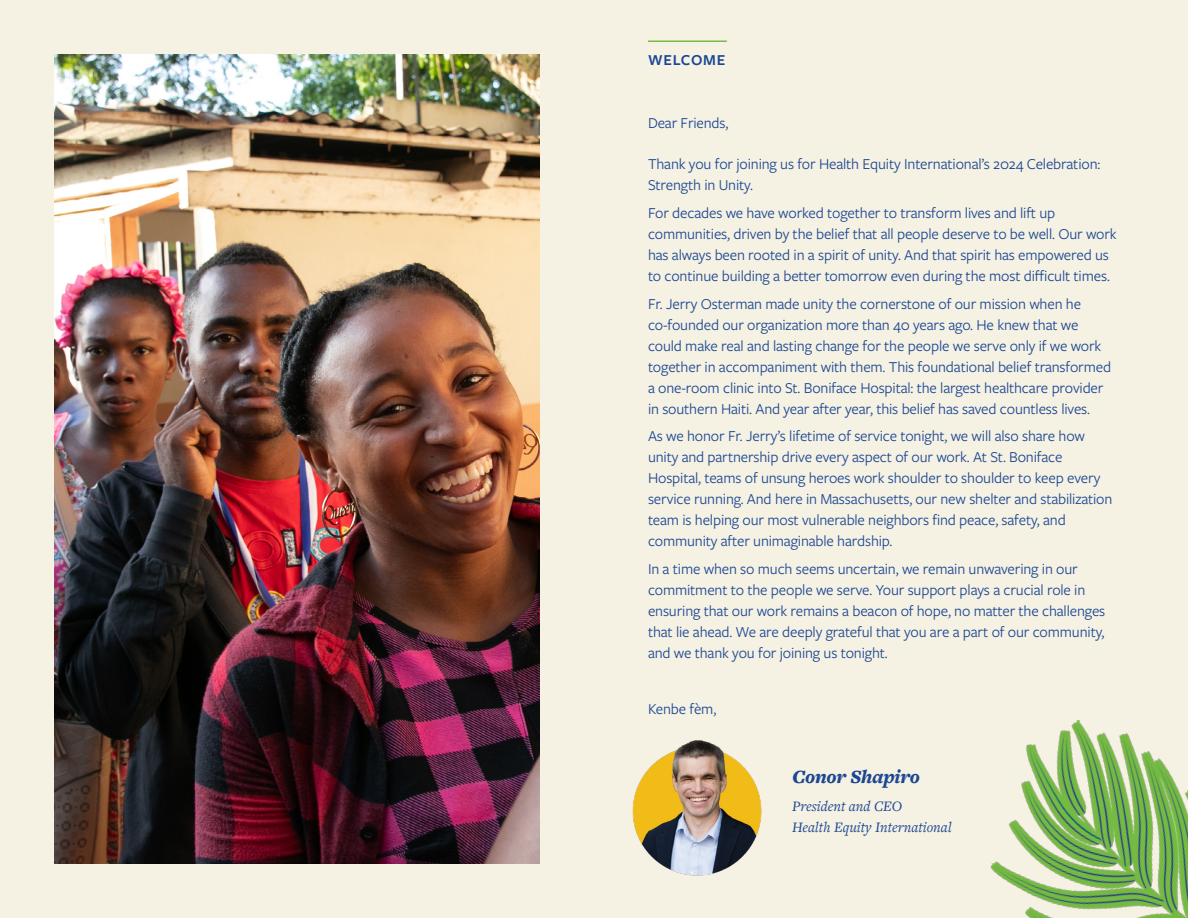
<style>
.page{position:relative;width:1188px;height:918px;background:#f5f1e3}
.page>*{position:absolute;margin:0;border:0;box-sizing:border-box;transform-origin:0 0}
.t1{font:italic 900 19.5px "Freight Text Pro";letter-spacing:-.01em;color:#1b4692}
.t2{font:15.75px/21px "Freight Sans Pro";letter-spacing:-.01em;color:#1b4692}
.t3{font:600 15.75px "Freight Sans Pro";letter-spacing:.05em;color:#1b4692}
.t4{font:italic 15px/21px "Freight Text Pro";color:#1b4692}
</style>
<div class="page">
<img style="left:990px;top:720px;width:198px;height:198px">
<img style="left:54px;top:54px;width:486px;height:809px">
<hr style="left:648px;top:40px;width:79px;height:2px;background:#76bc43">
<img style="left:632px;top:740px;width:130px;height:136px">
<p class="t3" style="left:648px;top:49px;width:79px">WELCOME</p>
<p class="t2" style="left:648px;top:112px;width:82px">Dear Friends,</p>
<p class="t2" style="left:648px;top:153px;width:454px">Thank you for joining us for Health Equity International’s 2024 Celebration:<br>Strength in Unity.</p>
<p class="t2" style="left:648px;top:202px;width:470px">For decades we have worked together to transform lives and lift up communities, driven by the belief that all people deserve to be well. Our work has always been rooted in a spirit of unity. And that spirit has empowered us to continue building a better tomorrow even during the most difficult times.</p>
<p class="t2" style="left:648px;top:292px;width:465px">Fr. Jerry Osterman made unity the cornerstone of our mission when he co-founded our organization more than 40 years ago. He knew that we could make real and lasting change for the people we serve only if we work together in accompaniment with them. This foundational belief transformed a one-room clinic into St. Boniface Hospital: the largest healthcare provider in southern Haiti. And year after year, this belief has saved countless lives.</p>
<p class="t2" style="left:648px;top:425px;width:466px">As we honor Fr. Jerry’s lifetime of service tonight, we will also share how unity and partnership drive every aspect of our work. At St. Boniface Hospital, teams of unsung heroes work shoulder to shoulder to keep every service running. And here in Massachusetts, our new shelter and stabilization team is helping our most vulnerable neighbors find peace, safety, and community after unimaginable hardship.</p>
<p class="t2" style="left:648px;top:558px;width:459px">In a time when so much seems uncertain, we remain unwavering in our commitment to the people we serve. Your support plays a crucial role in ensuring that our work remains a beacon of hope, no matter the challenges that lie ahead. We are deeply grateful that you are a part of our community, and we thank you for joining us tonight.</p>
<p class="t2" style="left:648px;top:698px;width:70px">Kenbe fèm,</p>
<p class="t1" style="left:792px;top:764px;width:130px">Conor Shapiro</p>
<p class="t4" style="left:792px;top:795px;width:161px">President and CEO<br>Health Equity International</p>
</div>
